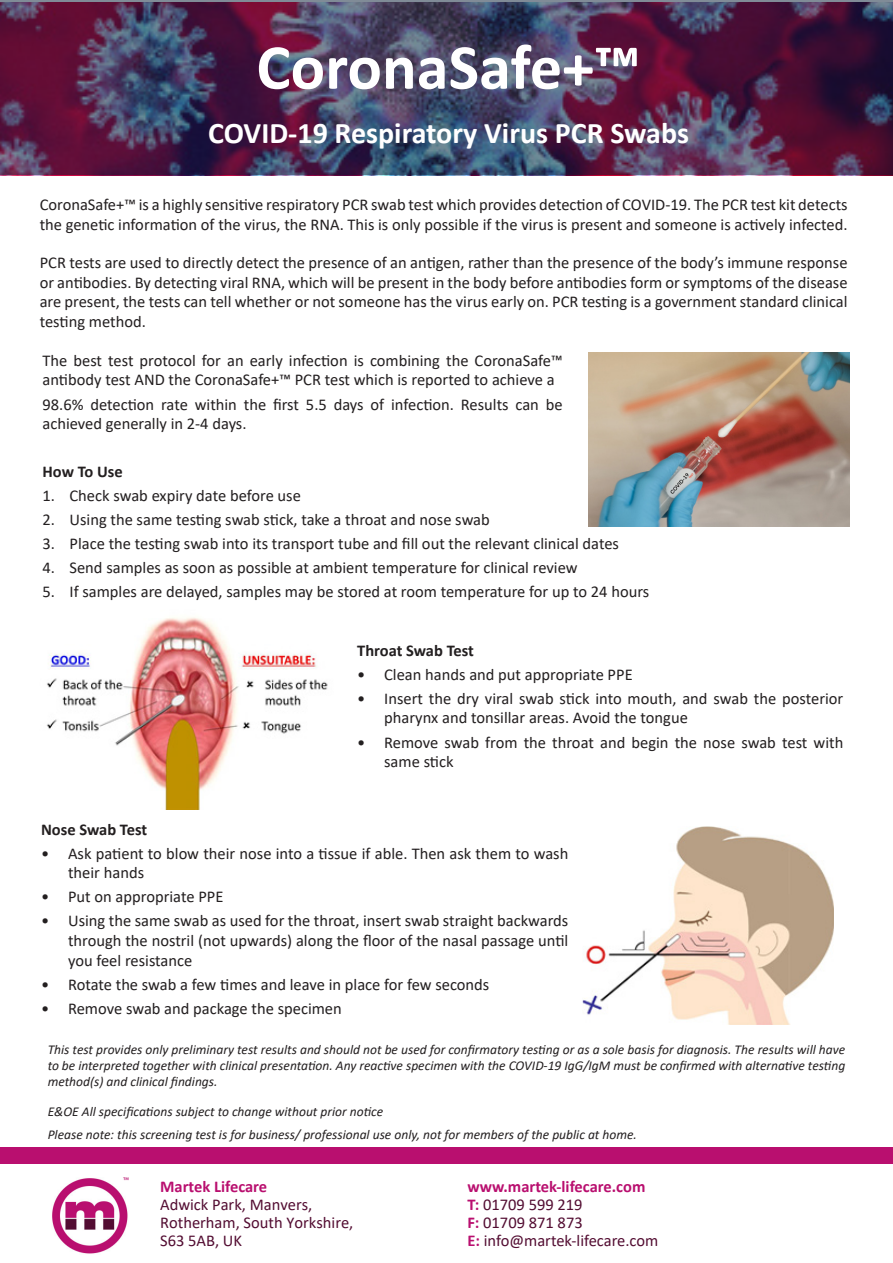
<style>
.page{position:relative;width:893px;height:1263px;background:#fff}
.page>*{position:absolute;margin:0;border:0;box-sizing:border-box;transform-origin:0 0}
.t1{font:700 64.5px "Calibri";color:#fff}
.t2{font:700 30px "Calibri";color:#fff}
.t3{font:16.5px/19.8px "Calibri";color:#231f20}
.t4{font:16.5px/18px "Calibri";color:#530d32}
.t5{font:700 16.5px "Calibri";color:#b90f6f}
.t6{font:700 16.5px "Calibri";color:#231f20}
.t7{font:italic 13.5px/16.2px "Calibri";color:#231f20;text-align:justify}
.s1{font-weight:700;color:#b90f6f}
</style>
<div class="page">
<img style="left:0;top:0;width:893px;height:174px">
<img style="left:588px;top:353px;width:261px;height:173px">
<div style="left:0;top:1147px;width:893px;height:17px;background:#b90f6f"></div>
<img style="left:52px;top:1177px;width:77px;height:77px">
<img style="left:583px;top:826px;width:250px;height:199px">
<img style="left:46px;top:617px;width:282px;height:192px">
<p class="t1" style="left:256px;top:22px;width:386px">CoronaSafe+™</p>
<p class="t2" style="left:208px;top:111px;width:482px">COVID-19 Respiratory Virus PCR Swabs</p>
<p class="t3" style="left:40px;top:194px;width:809px">CoronaSafe+™ is a highly sensitive respiratory PCR swab test which provides detection of COVID-19. The PCR test kit detects the genetic information of the virus, the RNA. This is only possible if the virus is present and someone is actively infected.</p>
<p class="t3" style="left:40px;top:252px;width:809px;text-align:justify">PCR tests are used to directly detect the presence of an antigen, rather than the presence of the body’s immune response or antibodies. By detecting viral RNA, which will be present in the body before antibodies form or symptoms of the disease are present, the tests can tell whether or not someone has the virus early on. PCR testing is a government standard clinical testing method.</p>
<p class="t3" style="left:43px;top:350px;width:522px">The best test protocol for an early infection is combining the CoronaSafe™ antibody test AND the CoronaSafe+™ PCR test which is reported to achieve a</p>
<p class="t3" style="left:43px;top:394px;width:522px">98.6% detection rate within the first 5.5 days of infection. Results can be achieved generally in 2-4 days.</p>
<p class="t6" style="left:43px;top:460px;width:82px">How To Use</p>
<p class="t3" style="left:43px;top:485px;width:260px">1. Check swab expiry date before use</p>
<p class="t3" style="left:43px;top:509px;width:449px">2. Using the same testing swab stick, take a throat and nose swab</p>
<p class="t3" style="left:43px;top:533px;width:578px">3. Place the testing swab into its transport tube and fill out the relevant clinical dates</p>
<p class="t3" style="left:43px;top:557px;width:537px">4. Send samples as soon as possible at ambient temperature for clinical review</p>
<p class="t3" style="left:43px;top:581px;width:608px">5. If samples are delayed, samples may be stored at room temperature for up to 24 hours</p>
<p class="t6" style="left:357px;top:638px;width:118px">Throat Swab Test</p>
<p class="t3" style="left:357px;top:664px;width:277px">• Clean hands and put appropriate PPE</p>
<p class="t3" style="left:384px;top:688px;width:461px;text-indent:-27px">• Insert the dry viral swab stick into mouth, and swab the posterior pharynx and tonsillar areas. Avoid the tongue</p>
<p class="t3" style="left:384px;top:732px;width:461px;text-indent:-27px">• Remove swab from the throat and begin the nose swab test with same stick</p>
<p class="t6" style="left:41px;top:817px;width:108px">Nose Swab Test</p>
<p class="t3" style="left:68px;top:843px;width:502px;text-indent:-27px">• Ask patient to blow their nose into a tissue if able. Then ask them to wash their hands</p>
<p class="t3" style="left:41px;top:887px;width:184px">• Put on appropriate PPE</p>
<p class="t3" style="left:68px;top:911px;width:502px;text-align:justify;text-indent:-27px">• Using the same swab as used for the throat, insert swab straight backwards through the nostril (not upwards) along the floor of the nasal passage until you feel resistance</p>
<p class="t3" style="left:41px;top:974px;width:450px">• Rotate the swab a few times and leave in place for few seconds</p>
<p class="t3" style="left:41px;top:998px;width:302px">• Remove swab and package the specimen</p>
<p class="t7" style="left:48px;top:1040px;width:799px">This test provides only preliminary test results and should not be used for confirmatory testing or as a sole basis for diagnosis. The results will have to be interpreted together with clinical presentation. Any reactive specimen with the COVID-19 IgG/IgM must be confirmed with alternative testing method(s) and clinical findings.</p>
<p class="t7" style="left:48px;top:1103px;width:337px">E&amp;OE All specifications subject to change without prior notice</p>
<p class="t7" style="left:48px;top:1125px;width:591px">Please note: this screening test is for business/ professional use only, not for members of the public at home.</p>
<p class="t5" style="left:160px;top:1174px;width:109px">Martek Lifecare</p>
<p class="t4" style="left:160px;top:1195px;width:195px">Adwick Park, Manvers,<br>Rotherham, South Yorkshire,<br>S63 5AB, UK</p>
<p class="t5" style="left:467px;top:1174px;width:179px">www.martek-lifecare.com</p>
<p class="t4" style="left:467px;top:1195px;width:117px"><span class="s1">T:</span> 01709 599 219</p>
<p class="t4" style="left:467px;top:1213px;width:117px"><span class="s1">F:</span> 01709 871 873</p>
<p class="t4" style="left:467px;top:1231px;width:192px"><span class="s1">E:</span> info@martek-lifecare.com</p>
</div>
